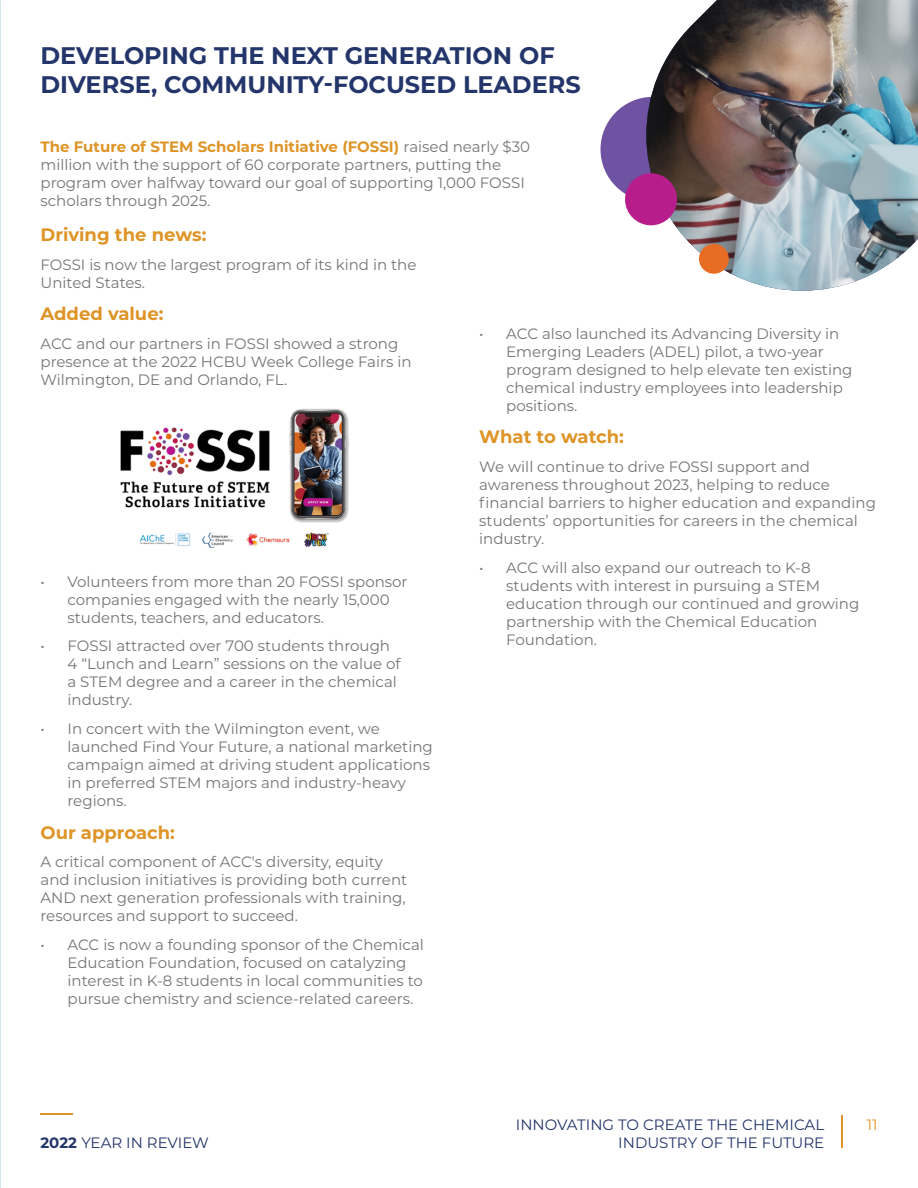
<style>
.page{position:relative;width:918px;height:1188px;background:#fff}
.page>*{position:absolute;margin:0;border:0;box-sizing:border-box;transform-origin:0 0}
.t1{font:700 24px/28.8px "Montserrat";color:#23356a}
.t2{font:700 18px "Montserrat";color:#de9426}
.t3{font:15px/18px "Montserrat";color:#767575}
.t4{font:15px "Montserrat";color:#23356a}
.t5{font:15px "Montserrat";color:#de9426}
.s1{font-weight:700;color:#de9426}
.s2{font-weight:700}
</style>
<div class="page">
<hr style="left:841px;top:1115px;width:1px;height:33px;background:#de9426">
<hr style="left:40px;top:1114px;width:33px;height:1px;background:#de9426">
<div style="left:601px;top:97px;width:104px;height:105px;background:#6f53a2;border-radius:50%"></div>
<img style="left:631px;top:0;width:287px;height:291px">
<div style="left:625px;top:173px;width:52px;height:52px;background:#b81d8c;border-radius:50%"></div>
<div style="left:699px;top:244px;width:30px;height:30px;background:#e76d24;border-radius:50%"></div>
<img style="left:120px;top:408px;width:229px;height:140px">
<p class="t1" style="left:40px;top:40px;width:542px">DEVELOPING THE NEXT GENERATION OF<br>DIVERSE, COMMUNITY-FOCUSED LEADERS</p>
<p class="t3" style="left:40px;top:137px;width:491px"><span class="s1">The Future of STEM Scholars Initiative (FOSSI)</span> raised nearly $30 million with the support of 60 corporate partners, putting the program over halfway toward our goal of supporting 1,000 FOSSI scholars through 2025.</p>
<p class="t2" style="left:40px;top:222px;width:167px">Driving the news:</p>
<p class="t3" style="left:40px;top:255px;width:378px">FOSSI is now the largest program of its kind in the<br>United States.</p>
<p class="t2" style="left:40px;top:301px;width:124px">Added value:</p>
<p class="t3" style="left:40px;top:334px;width:373px">ACC and our partners in FOSSI showed a strong presence at the 2022 HCBU Week College Fairs in<br>Wilmington, DE and Orlando, FL.</p>
<p class="t3" style="left:68px;top:572px;width:342px;text-indent:-27px">• Volunteers from more than 20 FOSSI sponsor companies engaged with the nearly 15,000 students, teachers, and educators.</p>
<p class="t3" style="left:68px;top:637px;width:335px;text-indent:-27px">• FOSSI attracted over 700 students through 4 “Lunch and Learn” sessions on the value of a STEM degree and a career in the chemical industry.</p>
<p class="t3" style="left:68px;top:719px;width:367px;text-indent:-27px">• In concert with the Wilmington event, we launched Find Your Future, a national marketing campaign aimed at driving student applications in preferred STEM majors and industry-heavy regions.</p>
<p class="t2" style="left:40px;top:819px;width:136px">Our approach:</p>
<p class="t3" style="left:40px;top:853px;width:368px">A critical component of ACC's diversity, equity and inclusion initiatives is providing both current AND next generation professionals with training, resources and support to succeed.</p>
<p class="t3" style="left:68px;top:935px;width:358px;text-indent:-27px">• ACC is now a founding sponsor of the Chemical Education Foundation, focused on catalyzing interest in K-8 students in local communities to pursue chemistry and science-related careers.</p>
<p class="t4" style="left:40px;top:1132px;width:170px"><span class="s2">2022</span> YEAR IN REVIEW</p>
<p class="t3" style="left:506px;top:324px;width:348px;text-indent:-27px">• ACC also launched its Advancing Diversity in Emerging Leaders (ADEL) pilot, a two-year program designed to help elevate ten existing chemical industry employees into leadership positions.</p>
<p class="t2" style="left:479px;top:424px;width:146px">What to watch:</p>
<p class="t3" style="left:479px;top:457px;width:398px">We will continue to drive FOSSI support and awareness throughout 2023, helping to reduce financial barriers to higher education and expanding students’ opportunities for careers in the chemical industry.</p>
<p class="t3" style="left:506px;top:558px;width:355px;text-indent:-27px">• ACC will also expand our outreach to K-8 students with interest in pursuing a STEM education through our continued and growing partnership with the Chemical Education Foundation.</p>
<p class="t4" style="left:516px;top:1114px;width:310px">INNOVATING TO CREATE THE CHEMICAL</p>
<p class="t4" style="left:618px;top:1132px;width:207px">INDUSTRY OF THE FUTURE</p>
<p class="t5" style="left:867px;top:1114px;width:12px">11</p>
</div>
